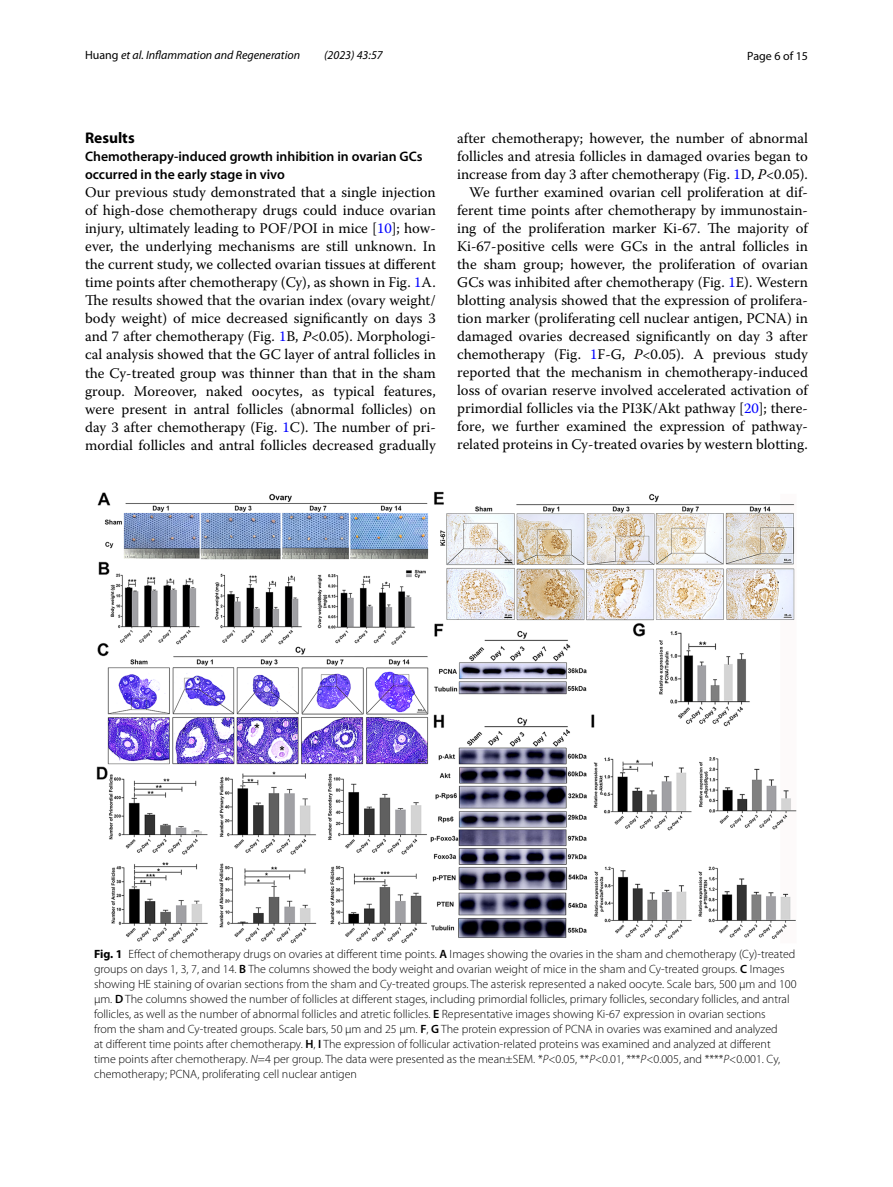
<style>
.page{position:relative;width:893px;height:1187px;background:#fff}
.page>*{position:absolute;margin:0;border:0;box-sizing:border-box;transform-origin:0 0}
.t1{font:700 15.45px "Myriad Pro";color:#000}
.t2{font:14.7px/18px "Warnock Pro";color:#000;text-align:justify}
.t3{font:600 13.8px/18px "Myriad Pro";color:#000}
.t4{font:300 12px/15px "Myriad Pro";color:#000}
.t5{font:italic 12px "Myriad Pro";color:#000}
.t6{font:12px "Myriad Pro";color:#000}
.s1{font-style:normal}
.s2{color:#00f}
.s3{font-style:italic}
.s4{font-weight:700}
.s5{font-weight:600}
</style>
<div class="page">
<img style="left:96px;top:491px;width:701px;height:452px">
<p class="t5" style="left:85px;top:48px;width:217px"><span class="s1">Huang</span> et al. Inflammation and Regeneration</p>
<p class="t5" style="left:324px;top:48px;width:60px">(2023) 43:57</p>
<p class="t6" style="left:747px;top:48px;width:62px">Page 6 of 15</p>
<p class="t1" style="left:85px;top:128px;width:51px">Results</p>
<p class="t3" style="left:85px;top:147px;width:339px">Chemotherapy‑induced growth inhibition in ovarian GCs occurred in the early stage in vivo</p>
<p class="t2" style="left:85px;top:183px;width:352px">Our previous study demonstrated that a single injection of high-dose chemotherapy drugs could induce ovarian injury, ultimately leading to POF/POI in mice [<span class="s2">10</span>]; how&shy;ever, the underlying mechanisms are still unknown. In the current study, we collected ovarian tissues at different time points after chemotherapy (Cy), as shown in Fig. <span class="s2">1</span>A.<br>The results showed that the ovarian index (ovary weight/ body weight) of mice decreased significantly on days 3 and 7 after chemotherapy (Fig. <span class="s2">1</span>B, <span class="s3">P</span>&lt;0.05). Morphologi&shy;cal analysis showed that the GC layer of antral follicles in the Cy-treated group was thinner than that in the sham group. Moreover, naked oocytes, as typical features, were present in antral follicles (abnormal follicles) on day 3 after chemotherapy (Fig. <span class="s2">1</span>C). The number of pri&shy;mordial follicles and antral follicles decreased gradually</p>
<p class="t2" style="left:457px;top:128px;width:352px;text-align:right">after chemotherapy; however, the number of abnormal follicles and atresia follicles in damaged ovaries began to increase from day 3 after chemotherapy (Fig. <span class="s2">1</span>D, <span class="s3">P</span>&lt;0.05).<br>We further examined ovarian cell proliferation at dif&shy;ferent time points after chemotherapy by immunostain&shy;ing of the proliferation marker Ki-67. The majority of Ki-67-positive cells were GCs in the antral follicles in the sham group; however, the proliferation of ovarian GCs was inhibited after chemotherapy (Fig. <span class="s2">1</span>E). Western blotting analysis showed that the expression of prolifera&shy;tion marker (proliferating cell nuclear antigen, PCNA) in damaged ovaries decreased significantly on day 3 after chemotherapy (Fig. <span class="s2">1</span>F-G, <span class="s3">P</span>&lt;0.05). A previous study reported that the mechanism in chemotherapy-induced loss of ovarian reserve involved accelerated activation of primordial follicles via the PI3K/Akt pathway [<span class="s2">20</span>]; there&shy;fore, we further examined the expression of pathway&shy;related proteins in Cy-treated ovaries by western blotting.</p>
<p class="t4" style="left:94px;top:946px;width:704px"><span class="s4">Fig. 1</span> Effect of chemotherapy drugs on ovaries at different time points. <span class="s5">A</span> Images showing the ovaries in the sham and chemotherapy (Cy)-treated groups on days 1, 3, 7, and 14. <span class="s5">B</span> The columns showed the body weight and ovarian weight of mice in the sham and Cy-treated groups. <span class="s5">C</span> Images showing HE staining of ovarian sections from the sham and Cy-treated groups. The asterisk represented a naked oocyte. Scale bars, 500 μm and 100 μm. <span class="s5">D</span> The columns showed the number of follicles at different stages, including primordial follicles, primary follicles, secondary follicles, and antral follicles, as well as the number of abnormal follicles and atretic follicles. <span class="s5">E</span> Representative images showing Ki-67 expression in ovarian sections<br>from the sham and Cy-treated groups. Scale bars, 50 μm and 25 μm. <span class="s5">F</span>, <span class="s5">G</span> The protein expression of PCNA in ovaries was examined and analyzed<br>at different time points after chemotherapy. <span class="s5">H</span>, <span class="s5">I</span> The expression of follicular activation-related proteins was examined and analyzed at different<br>time points after chemotherapy. <span class="s3">N</span>=4 per group. The data were presented as the mean±SEM. *<span class="s3">P</span>&lt;0.05, **<span class="s3">P</span>&lt;0.01, ***<span class="s3">P</span>&lt;0.005, and ****<span class="s3">P</span>&lt;0.001. Cy, chemotherapy; PCNA, proliferating cell nuclear antigen</p>
</div>
